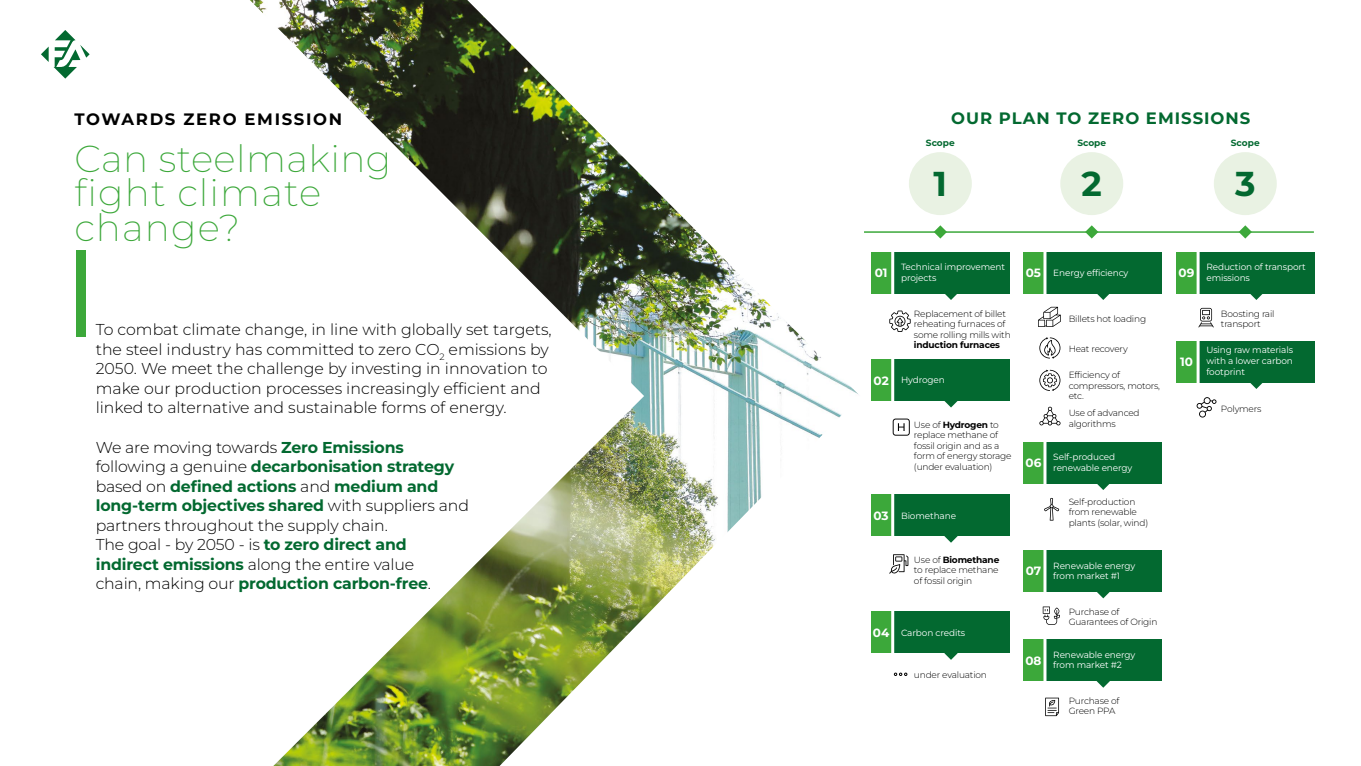
<style>
.page{position:relative;width:1361px;height:766px;background:#fff}
.page>*{position:absolute;margin:0;border:0;box-sizing:border-box;transform-origin:0 0}
.t1{font:200 37.5px/34.5px "Montserrat";letter-spacing:.02em;color:#3ca83a}
.t2{font:700 34.5px "Montserrat";color:#036930}
.t3{font:700 16.5px "Montserrat";letter-spacing:.06em;color:#036930}
.t4{font:700 16.5px "Montserrat";letter-spacing:.1em;color:#000}
.t5{font:300 15.75px/19.5px "Montserrat";color:#000}
.t6{font:700 12px "Montserrat";color:#fff}
.t7{font:300 9px/10.5px "Montserrat";letter-spacing:-.02em;color:#000}
.t8{font:9px/10.5px "Montserrat";letter-spacing:-.01em;color:#fff}
.t9{font:700 9px "Montserrat";letter-spacing:-.02em;color:#000}
.t10{font:700 9px "Montserrat";color:#036930}
.s1{font-weight:700;color:#036930}
.s2{font-weight:700;font-size:12px}
.s3{font-weight:700}
</style>
<div class="page">
<div style="left:77px;top:250px;width:9px;height:86px;background:#3ca83a"></div>
<svg style="left:41px;top:30px;width:49px;height:49px"></svg>
<svg style="left:1038px;top:307px;width:23px;height:20px"></svg>
<hr style="left:864px;top:231px;width:450px;height:2px;background:#3ca83a">
<svg style="left:933px;top:225px;width:14px;height:13px"></svg>
<div style="left:909px;top:152px;width:63px;height:63px;background:#e9f2e3;border-radius:50%"></div>
<svg style="left:1085px;top:225px;width:13px;height:13px"></svg>
<div style="left:1060px;top:152px;width:63px;height:63px;background:#e9f2e3;border-radius:50%"></div>
<svg style="left:1238px;top:225px;width:14px;height:13px"></svg>
<div style="left:1214px;top:152px;width:62px;height:63px;background:#e9f2e3;border-radius:50%"></div>
<div style="left:1176px;top:252px;width:138px;height:41px;background:#036930"></div>
<div style="left:1176px;top:252px;width:23px;height:41px;background:#3ca83a"></div>
<hr style="left:1196px;top:250px;width:3px;height:49px;background:#fff">
<svg style="left:1249px;top:293px;width:14px;height:7px"></svg>
<div style="left:871px;top:252px;width:138px;height:41px;background:#036930"></div>
<div style="left:871px;top:252px;width:22px;height:41px;background:#3ca83a"></div>
<hr style="left:891px;top:250px;width:3px;height:49px;background:#fff">
<svg style="left:944px;top:293px;width:13px;height:7px"></svg>
<div style="left:871px;top:359px;width:138px;height:41px;background:#036930"></div>
<div style="left:871px;top:359px;width:22px;height:41px;background:#3ca83a"></div>
<hr style="left:891px;top:358px;width:3px;height:48px;background:#fff">
<svg style="left:944px;top:400px;width:13px;height:7px"></svg>
<div style="left:871px;top:494px;width:138px;height:41px;background:#036930"></div>
<div style="left:871px;top:494px;width:22px;height:41px;background:#3ca83a"></div>
<hr style="left:891px;top:493px;width:3px;height:48px;background:#fff">
<svg style="left:944px;top:535px;width:13px;height:7px"></svg>
<div style="left:871px;top:611px;width:138px;height:41px;background:#036930"></div>
<div style="left:871px;top:611px;width:22px;height:41px;background:#3ca83a"></div>
<hr style="left:891px;top:610px;width:3px;height:48px;background:#fff">
<svg style="left:944px;top:652px;width:13px;height:7px"></svg>
<div style="left:1023px;top:252px;width:138px;height:41px;background:#036930"></div>
<div style="left:1023px;top:252px;width:23px;height:41px;background:#3ca83a"></div>
<hr style="left:1043px;top:250px;width:3px;height:49px;background:#fff">
<svg style="left:1096px;top:293px;width:14px;height:7px"></svg>
<div style="left:1023px;top:442px;width:138px;height:41px;background:#036930"></div>
<div style="left:1023px;top:442px;width:23px;height:41px;background:#3ca83a"></div>
<hr style="left:1043px;top:440px;width:3px;height:49px;background:#fff">
<svg style="left:1096px;top:483px;width:14px;height:7px"></svg>
<div style="left:1023px;top:550px;width:138px;height:41px;background:#036930"></div>
<div style="left:1023px;top:550px;width:23px;height:41px;background:#3ca83a"></div>
<hr style="left:1043px;top:548px;width:3px;height:49px;background:#fff">
<svg style="left:1096px;top:591px;width:14px;height:7px"></svg>
<div style="left:1023px;top:639px;width:138px;height:41px;background:#036930"></div>
<div style="left:1023px;top:639px;width:23px;height:41px;background:#3ca83a"></div>
<hr style="left:1043px;top:638px;width:3px;height:48px;background:#fff">
<svg style="left:1096px;top:680px;width:14px;height:7px"></svg>
<div style="left:1176px;top:341px;width:138px;height:41px;background:#036930"></div>
<div style="left:1176px;top:341px;width:23px;height:41px;background:#3ca83a"></div>
<hr style="left:1196px;top:339px;width:3px;height:49px;background:#fff">
<svg style="left:1249px;top:382px;width:14px;height:7px"></svg>
<svg style="left:889px;top:310px;width:21px;height:22px"></svg>
<svg style="left:1044px;top:498px;width:15px;height:22px"></svg>
<svg style="left:1042px;top:606px;width:18px;height:18px"></svg>
<svg style="left:1045px;top:697px;width:14px;height:19px"></svg>
<svg style="left:1039px;top:337px;width:21px;height:22px"></svg>
<svg style="left:1039px;top:369px;width:21px;height:22px"></svg>
<svg style="left:1039px;top:406px;width:21px;height:19px"></svg>
<svg style="left:892px;top:418px;width:18px;height:18px"></svg>
<svg style="left:1198px;top:308px;width:15px;height:20px"></svg>
<svg style="left:1196px;top:397px;width:20px;height:20px"></svg>
<svg style="left:889px;top:554px;width:19px;height:19px"></svg>
<svg style="left:894px;top:672px;width:13px;height:3px"></svg>
<img style="left:250px;top:0;width:609px;height:765px">
<p class="t4" style="left:74px;top:108px;width:269px">TOWARDS ZERO EMISSION</p>
<h1 class="t1" style="left:74px;top:140px;width:318px">Can steelmaking fight climate change?</h1>
<p class="t5" style="left:96px;top:319px;width:457px">To combat climate change, in line with globally set targets, the steel industry has committed to zero CO<sub>2</sub> emissions by 2050. We meet the challenge by investing in innovation to make our production processes increasingly efficient and linked to alternative and sustainable forms of energy.</p>
<p class="t5" style="left:96px;top:436px;width:375px">We are moving towards <span class="s1">Zero Emissions </span>following a genuine <span class="s1">decarbonisation strategy </span>based on <span class="s1">defined actions</span> and <span class="s1">medium and long-term objectives shared</span> with suppliers and partners throughout the supply chain.<br>The goal - by 2050 - is <span class="s1">to zero direct and indirect emissions</span> along the entire value<br>chain, making our <span class="s1">production carbon-free</span>.</p>
<p class="t3" style="left:951px;top:108px;width:301px">OUR PLAN TO ZERO EMISSIONS</p>
<p class="t10" style="left:926px;top:136px;width:30px">Scope</p>
<h2 class="t2" style="left:933px;top:160px;width:15px">1</h2>
<p class="t10" style="left:1077px;top:136px;width:30px">Scope</p>
<h2 class="t2" style="left:1081px;top:160px;width:22px">2</h2>
<p class="t10" style="left:1231px;top:136px;width:30px">Scope</p>
<h2 class="t2" style="left:1235px;top:160px;width:22px">3</h2>
<p class="t8" style="left:875px;top:261px;width:132px;text-indent:26px">Technical improvement<br><sup>01</sup> projects</p>
<p class="t7" style="left:914px;top:308px;width:98px">Replacement of billet reheating furnaces of some rolling mills with</p>
<p class="t9" style="left:914px;top:339px;width:88px">induction furnaces</p>
<p class="t8" style="left:873px;top:374px;width:73px"><span class="s2">02</span> Hydrogen</p>
<p class="t7" style="left:914px;top:418px;width:99px">Use of <span class="s3">Hydrogen</span> to replace methane of fossil origin and as a form of energy storage (under evaluation)</p>
<p class="t8" style="left:873px;top:510px;width:84px"><span class="s2">03</span> Biomethane</p>
<p class="t7" style="left:914px;top:554px;width:87px;text-align:justify">Use of <span class="s3">Biomethane </span>to replace methane of fossil origin</p>
<p class="t8" style="left:873px;top:627px;width:94px"><span class="s2">04</span> Carbon credits</p>
<p class="t7" style="left:914px;top:668px;width:75px">under evaluation</p>
<p class="t8" style="left:1026px;top:267px;width:104px"><span class="s2">05</span> Energy efficiency</p>
<p class="t7" style="left:1068px;top:313px;width:79px">Billets hot loading</p>
<p class="t7" style="left:1068px;top:343px;width:61px">Heat recovery</p>
<p class="t7" style="left:1068px;top:369px;width:93px">Efficiency of compressors, motors, etc.</p>
<p class="t7" style="left:1068px;top:407px;width:73px">Use of advanced algorithms</p>
<p class="t8" style="left:1025px;top:451px;width:108px;text-indent:28px">Self-produced<br><sup>06</sup> renewable energy</p>
<p class="t7" style="left:1068px;top:495px;width:81px">Self-production from renewable plants (solar, wind)</p>
<p class="t8" style="left:1025px;top:559px;width:111px;text-indent:28px">Renewable energy<br><sup>07</sup> from market #1</p>
<p class="t7" style="left:1068px;top:605px;width:90px">Purchase of<br>Guarantees of Origin</p>
<p class="t8" style="left:1025px;top:649px;width:111px;text-indent:28px">Renewable energy<br><sup>08</sup> from market #2</p>
<p class="t7" style="left:1068px;top:695px;width:52px">Purchase of<br>Green PPA</p>
<p class="t8" style="left:1178px;top:261px;width:129px;text-indent:28px">Reduction of transport<br><sup>09</sup> emissions</p>
<p class="t6" style="left:1180px;top:354px;width:14px">10</p>
<p class="t7" style="left:1221px;top:308px;width:55px">Boosting rail transport</p>
<p class="t8" style="left:1206px;top:345px;width:88px;text-align:justify">Using raw materials with a lower carbon footprint</p>
<p class="t7" style="left:1221px;top:403px;width:42px">Polymers</p>
</div>
